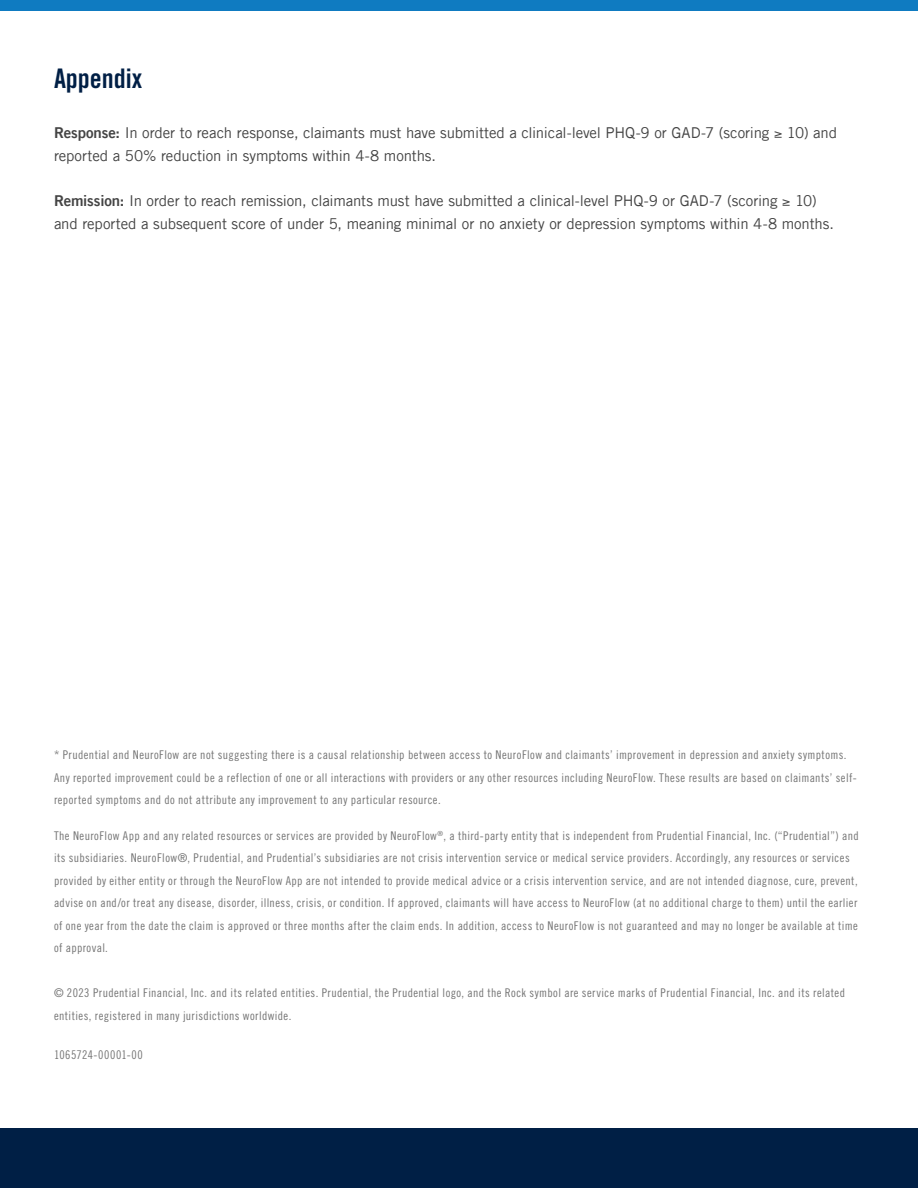
<style>
.page{position:relative;width:918px;height:1188px;background:#fff}
.page>*{position:absolute;margin:0;border:0;box-sizing:border-box;transform-origin:0 0}
.t1{font:700 condensed 27px "Prudential Modern";color:#001f45}
.Subhead{font:500 15px/22.5px "Prudential Modern";letter-spacing:-.01em;color:#444}
.Body{font:500 condensed 12px/22.5px "Prudential Modern";letter-spacing:.035em;color:#757575}
.s1{font-weight:700}
</style>
<div class="page">
<div style="left:0;top:1129px;width:918px;height:59px;background:#001f45"></div>
<div style="left:0;top:0;width:918px;height:11px;background:#0f7bc1"></div>
<h2 class="t1" style="left:54px;top:62px;width:90px">Appendix</h2>
<p class="Subhead" style="left:54px;top:121px;width:785px"><span class="s1">Response:</span> In order to reach response, claimants must have submitted a clinical-level PHQ-9 or GAD-7 (scoring ≥ 10) and reported a 50% reduction in symptoms within 4-8 months.</p>
<p class="Subhead" style="left:54px;top:189px;width:781px"><span class="s1">Remission:</span> In order to reach remission, claimants must have submitted a clinical-level PHQ-9 or GAD-7 (scoring ≥ 10) and reported a subsequent score of under 5, meaning minimal or no anxiety or depression symptoms within 4-8 months.</p>
<p class="Body" style="left:54px;top:744px;width:804px">* Prudential and NeuroFlow are not suggesting there is a causal relationship between access to NeuroFlow and claimants’ improvement in depression and anxiety symptoms.<br>Any reported improvement could be a reflection of one or all interactions with providers or any other resources including NeuroFlow. These results are based on claimants’ self&shy;reported symptoms and do not attribute any improvement to any particular resource.</p>
<p class="Body" style="left:54px;top:824px;width:806px">The NeuroFlow App and any related resources or services are provided by NeuroFlow<sup>®</sup>, a third-party entity that is independent from Prudential Financial, Inc. (“Prudential”) and its subsidiaries. NeuroFlow®, Prudential, and Prudential’s subsidiaries are not crisis intervention service or medical service providers. Accordingly, any resources or services provided by either entity or through the NeuroFlow App are not intended to provide medical advice or a crisis intervention service, and are not intended diagnose, cure, prevent, advise on and/or treat any disease, disorder, illness, crisis, or condition. If approved, claimants will have access to NeuroFlow (at no additional charge to them) until the earlier of one year from the date the claim is approved or three months after the claim ends. In addition, access to NeuroFlow is not guaranteed and may no longer be available at time of approval.</p>
<p class="Body" style="left:54px;top:982px;width:793px">© 2023 Prudential Financial, Inc. and its related entities. Prudential, the Prudential logo, and the Rock symbol are service marks of Prudential Financial, Inc. and its related entities, registered in many jurisdictions worldwide.</p>
<p class="Body" style="left:54px;top:1044px;width:90px">1065724-00001-00</p>
</div>
